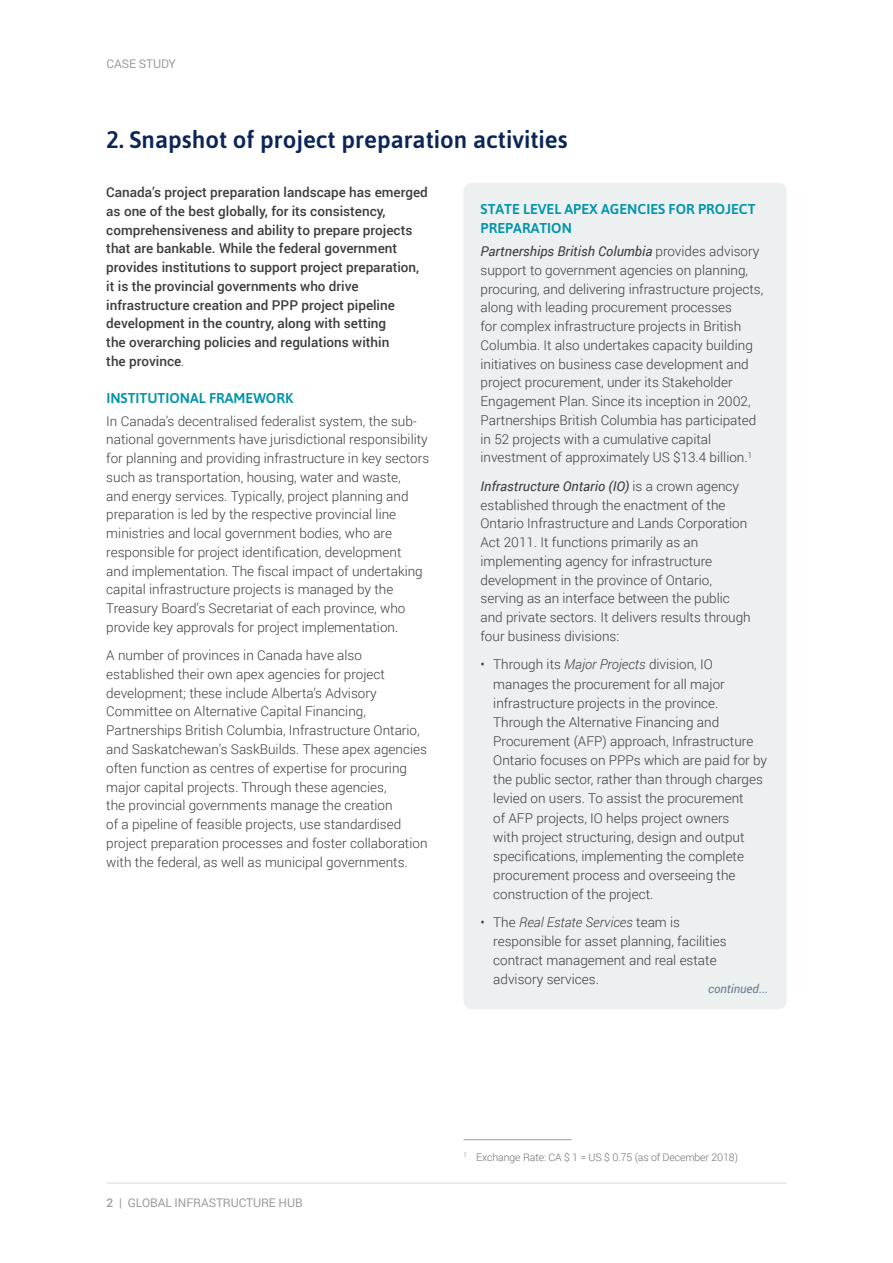
<style>
.page{position:relative;width:893px;height:1263px;background:#fff}
.page>*{position:absolute;margin:0;border:0;box-sizing:border-box;transform-origin:0 0}
.t1{font:500 24px "Asap";color:#0b2559}
.t2{font:500 14.25px "Asap";color:#0094aa}
.t3{font:300 13.5px/18.8px "Roboto";color:#3c3c3b}
.t4{font:500 13.5px/18.8px "Roboto";color:#3c3c3b}
.t5{font:12px "Roboto";letter-spacing:-.01em;color:#9d9d9c}
.t6{font:italic 12px "Roboto";color:#687d8b}
.t7{font:300 10.5px "Roboto";letter-spacing:-.01em;color:#706f6f}
.s1{font-weight:300}
.s2{font-weight:400;font-style:italic}
.s3{font-style:italic}
.s4{font-weight:500}
</style>
<div class="page">
<div style="left:463px;top:183px;width:324px;height:826px;background:#ecf0f1;border-radius:9px"></div>
<hr style="left:463px;top:1139px;width:108px;height:1px;background:#9d9d9c">
<hr style="left:107px;top:1183px;width:680px;height:1px;background:#dadada">
<p class="t5" style="left:107px;top:56px;width:9px">CASE</p>
<p class="t5" style="left:139px;top:56px;width:8px">STU</p>
<p class="t5" style="left:161px;top:56px;width:16px">DY</p>
<h1 class="t1" style="left:106px;top:123px;width:463px">2. SNAPSHOT OF PROJECT PREPARATION ACTIVITIES</h1>
<p class="t4" style="left:106px;top:182px;width:323px">Canada’s project preparation landscape has emerged as one of the best globally, for its consistency, comprehensiveness and ability to prepare projects that are bankable. While the federal government provides institutions to support project preparation, it is the provincial governments who drive infrastructure creation and PPP project pipeline development in the country, along with setting<br>the overarching policies and regulations within<br>the province<span class="s1">.</span></p>
<p class="t2" style="left:106px;top:388px;width:188px">INSTITUTIONAL FRAMEWORK</p>
<p class="t3" style="left:106px;top:411px;width:324px">In Canada’s decentralised federalist system, the sub&shy;national governments have jurisdictional responsibility for planning and providing infrastructure in key sectors such as transportation, housing, water and waste,<br>and energy services. Typically, project planning and preparation is led by the respective provincial line ministries and local government bodies, who are responsible for project identification, development<br>and implementation. The fiscal impact of undertaking capital infrastructure projects is managed by the Treasury Board’s Secretariat of each province, who provide key approvals for project implementation.</p>
<p class="t3" style="left:106px;top:646px;width:323px">A number of provinces in Canada have also established their own apex agencies for project development; these include Alberta’s Advisory Committee on Alternative Capital Financing, Partnerships British Columbia, Infrastructure Ontario, and Saskatchewan’s SaskBuilds. These apex agencies often function as centres of expertise for procuring major capital projects. Through these agencies,<br>the provincial governments manage the creation<br>of a pipeline of feasible projects, use standardised project preparation processes and foster collaboration with the federal, as well as municipal governments.</p>
<p class="t2" style="left:481px;top:200px;width:198px">STATE LEVEL APEX AGENCI ES FOR</p>
<p class="t2" style="left:698px;top:200px;width:9px">PROJ</p>
<p class="t2" style="left:731px;top:200px;width:26px">ECT</p>
<p class="t2" style="left:481px;top:219px;width:76px">PREPARATION</p>
<p class="t3" style="left:480px;top:242px;width:284px"><span class="s2">Partnerships British Columbia</span> provides advisory support to government agencies on planning, procuring, and delivering infrastructure projects, along with leading procurement processes<br>for complex infrastructure projects in British Columbia. It also undertakes capacity building initiatives on business case development and project procurement, under its Stakeholder Engagement Plan. Since its inception in 2002, Partnerships British Columbia has participated in 52 projects with a cumulative capital investment of approximately US $13.4 billion.<sup>1</sup></p>
<p class="t3" style="left:480px;top:476px;width:272px"><span class="s2">Infrastructure Ontario (IO)</span> is a crown agency established through the enactment of the Ontario Infrastructure and Lands Corporation Act 2011. It functions primarily as an implementing agency for infrastructure development in the province of Ontario, serving as an interface between the public and private sectors. It delivers results through four business divisions:</p>
<p class="t3" style="left:493px;top:655px;width:275px;line-height:19.2px;text-indent:-13px">• Through its <span class="s3">Major Projects</span> division, IO manages the procurement for all major infrastructure projects in the province.<br>Through the Alternative Financing and Procurement (AFP) approach, Infrastructure Ontario focuses on PPPs which are paid for by the public sector, rather than through charges levied on users. To assist the procurement<br>of AFP projects, IO helps project owners<br>with project structuring, design and output specifications, implementing the complete procurement process and overseeing the construction of the project.</p>
<p class="t3" style="left:493px;top:912px;width:235px;line-height:19.2px;text-indent:-13px">• The <span class="s3">Real Estate Services</span> team is responsible for asset planning, facilities contract management and real estate advisory services.</p>
<p class="t6" style="left:708px;top:980px;width:62px">continued...</p>
<p class="t5" style="left:107px;top:1194px;width:198px"><span class="s4">2</span> | GLOBAL INFRASTRUCTURE HUB</p>
<p class="t7" style="left:463px;top:1150px;width:276px"><sup>1</sup> Exchange Rate: CA $ 1 = US $ 0.75 (as of December 2018)</p>
</div>
